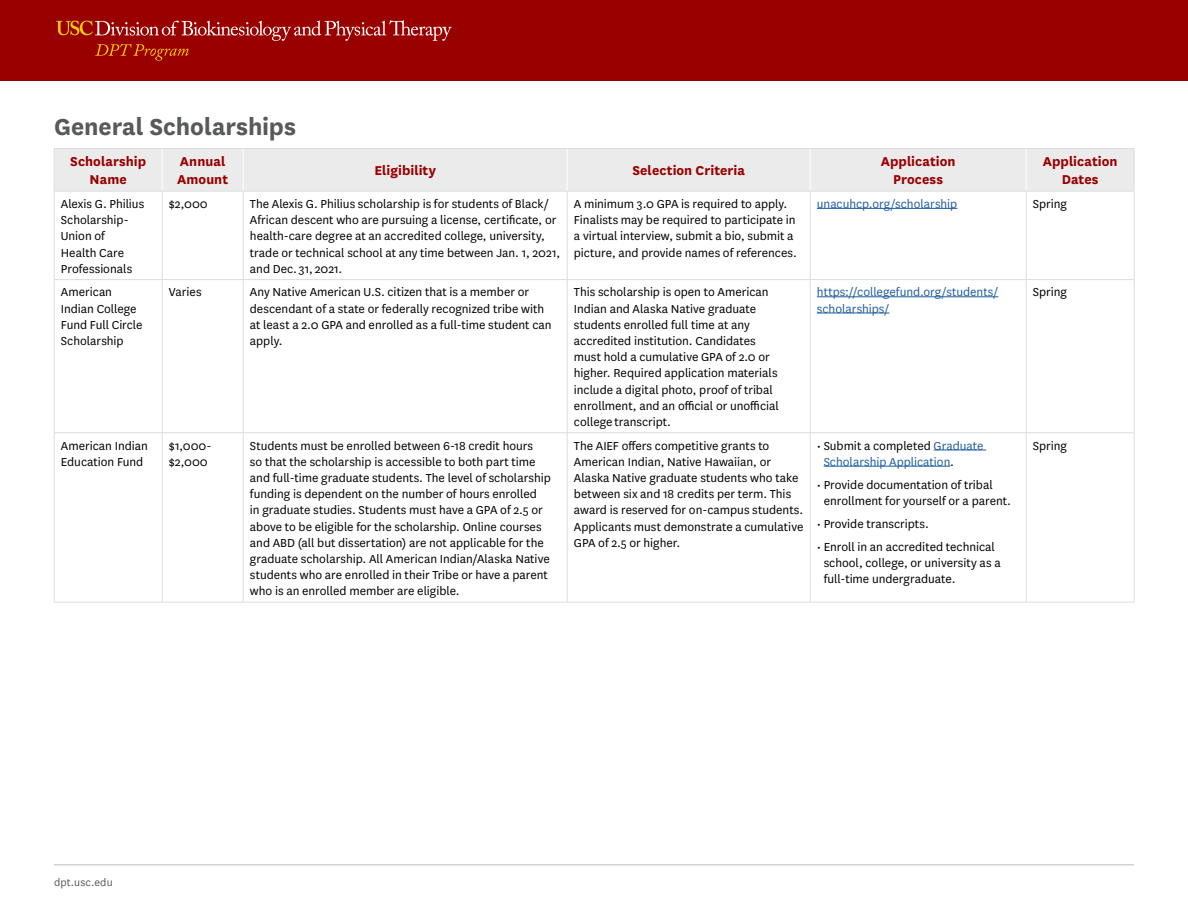
<style>
.page{position:relative;width:1188px;height:918px;background:#fff}
.page>*{position:absolute;margin:0;border:0;box-sizing:border-box;transform-origin:0 0}
.t1{font:700 27px "National";letter-spacing:-.005em;color:#58595b}
.t2{font:700 15px/18px "National";letter-spacing:.005em;color:#900;text-align:center}
.t3{font:13.5px/16.2px "National";color:#000}
.t4{font:13.5px/16.2px "National";color:#215e9e}
.t5{font:12px "National";letter-spacing:.015em;color:#58595b}
.s1{color:#000}
</style>
<div class="page">
<hr style="left:54px;top:864px;width:1080px;height:2px;background:#d1d3d4">
<div style="left:0;top:0;width:1188px;height:81px;background:#900"></div>
<svg style="left:56px;top:20px;width:396px;height:41px"></svg>
<div style="left:55px;top:149px;width:1079px;height:42px;background:#ebebec"></div>
<hr style="left:162px;top:149px;width:1px;height:42px;background:#fff">
<hr style="left:243px;top:149px;width:1px;height:42px;background:#fff">
<hr style="left:567px;top:149px;width:1px;height:42px;background:#fff">
<hr style="left:810px;top:149px;width:1px;height:42px;background:#fff">
<hr style="left:1026px;top:149px;width:1px;height:42px;background:#fff">
<hr style="left:54px;top:148px;width:108px;height:1px;background:#dcddde">
<hr style="left:54px;top:149px;width:1px;height:42px;background:#dcddde">
<hr style="left:162px;top:148px;width:81px;height:1px;background:#dcddde">
<hr style="left:243px;top:148px;width:324px;height:1px;background:#dcddde">
<hr style="left:567px;top:148px;width:243px;height:1px;background:#dcddde">
<hr style="left:810px;top:148px;width:216px;height:1px;background:#dcddde">
<hr style="left:1026px;top:148px;width:108px;height:1px;background:#dcddde">
<hr style="left:1134px;top:149px;width:1px;height:42px;background:#dcddde">
<hr style="left:54px;top:191px;width:108px;height:1px;background:#dcddde">
<hr style="left:162px;top:191px;width:81px;height:1px;background:#dcddde">
<hr style="left:243px;top:191px;width:324px;height:1px;background:#dcddde">
<hr style="left:567px;top:191px;width:243px;height:1px;background:#dcddde">
<hr style="left:810px;top:191px;width:216px;height:1px;background:#dcddde">
<hr style="left:1026px;top:191px;width:108px;height:1px;background:#dcddde">
<hr style="left:54px;top:191px;width:1px;height:88px;background:#dcddde">
<hr style="left:162px;top:191px;width:1px;height:88px;background:#dcddde">
<hr style="left:243px;top:191px;width:1px;height:88px;background:#dcddde">
<hr style="left:567px;top:191px;width:1px;height:88px;background:#dcddde">
<hr style="left:810px;top:191px;width:1px;height:88px;background:#dcddde">
<hr style="left:1026px;top:191px;width:1px;height:88px;background:#dcddde">
<hr style="left:1134px;top:191px;width:1px;height:88px;background:#dcddde">
<hr style="left:54px;top:279px;width:108px;height:1px;background:#dcddde">
<hr style="left:54px;top:280px;width:1px;height:153px;background:#dcddde">
<hr style="left:162px;top:279px;width:81px;height:1px;background:#dcddde">
<hr style="left:162px;top:280px;width:1px;height:153px;background:#dcddde">
<hr style="left:243px;top:279px;width:324px;height:1px;background:#dcddde">
<hr style="left:243px;top:280px;width:1px;height:153px;background:#dcddde">
<hr style="left:567px;top:279px;width:243px;height:1px;background:#dcddde">
<hr style="left:567px;top:280px;width:1px;height:153px;background:#dcddde">
<hr style="left:810px;top:279px;width:216px;height:1px;background:#dcddde">
<hr style="left:810px;top:280px;width:1px;height:153px;background:#dcddde">
<hr style="left:1026px;top:279px;width:108px;height:1px;background:#dcddde">
<hr style="left:1026px;top:280px;width:1px;height:153px;background:#dcddde">
<hr style="left:1134px;top:280px;width:1px;height:153px;background:#dcddde">
<hr style="left:54px;top:433px;width:108px;height:1px;background:#dcddde">
<hr style="left:54px;top:433px;width:1px;height:169px;background:#dcddde">
<hr style="left:162px;top:433px;width:81px;height:1px;background:#dcddde">
<hr style="left:162px;top:433px;width:1px;height:169px;background:#dcddde">
<hr style="left:243px;top:433px;width:324px;height:1px;background:#dcddde">
<hr style="left:243px;top:433px;width:1px;height:169px;background:#dcddde">
<hr style="left:567px;top:433px;width:243px;height:1px;background:#dcddde">
<hr style="left:567px;top:433px;width:1px;height:169px;background:#dcddde">
<hr style="left:810px;top:433px;width:216px;height:1px;background:#dcddde">
<hr style="left:810px;top:433px;width:1px;height:169px;background:#dcddde">
<hr style="left:1026px;top:433px;width:108px;height:1px;background:#dcddde">
<hr style="left:1026px;top:433px;width:1px;height:169px;background:#dcddde">
<hr style="left:1134px;top:433px;width:1px;height:169px;background:#dcddde">
<hr style="left:54px;top:602px;width:108px;height:1px;background:#dcddde">
<hr style="left:162px;top:602px;width:81px;height:1px;background:#dcddde">
<hr style="left:243px;top:602px;width:324px;height:1px;background:#dcddde">
<hr style="left:567px;top:602px;width:243px;height:1px;background:#dcddde">
<hr style="left:810px;top:602px;width:216px;height:1px;background:#dcddde">
<hr style="left:1026px;top:602px;width:108px;height:1px;background:#dcddde">
<hr style="left:817px;top:208px;width:140px;height:1px;background:#215e9e">
<hr style="left:817px;top:296px;width:181px;height:1px;background:#215e9e">
<hr style="left:817px;top:313px;width:72px;height:1px;background:#215e9e">
<hr style="left:934px;top:450px;width:52px;height:1px;background:#215e9e">
<hr style="left:824px;top:466px;width:126px;height:1px;background:#215e9e">
<h1 class="t1" style="left:54px;top:108px;width:243px">General Scholarships</h1>
<p class="t2" style="left:70px;top:152px;width:78px">Scholarship<br>Name</p>
<p class="t2" style="left:177px;top:152px;width:53px;text-align:left">Annual<br>Amount</p>
<p class="t2" style="left:374px;top:161px;width:63px">Eligibility</p>
<p class="t2" style="left:632px;top:161px;width:114px">Selection Criteria</p>
<p class="t2" style="left:881px;top:152px;width:76px">Application<br>Process</p>
<p class="t2" style="left:1043px;top:152px;width:76px">Application<br>Dates</p>
<p class="t3" style="left:61px;top:195px;width:85px">Alexis G. Philius<br>Scholarship-<br>Union of<br>Health Care<br>Professionals</p>
<p class="t3" style="left:169px;top:195px;width:40px">$2,000</p>
<p class="t3" style="left:250px;top:195px;width:312px">The Alexis G. Philius scholarship is for students of Black/ African descent who are pursuing a license, certificate, or health-care degree at an accredited college, university, trade or technical school at any time between Jan. 1, 2021, and Dec. 31, 2021.</p>
<p class="t3" style="left:574px;top:195px;width:225px">A minimum 3.0 GPA is required to apply.<br>Finalists may be required to participate in a virtual interview, submit a bio, submit a picture, and provide names of references.</p>
<p class="t4" style="left:817px;top:195px;width:142px">unacuhcp.org/scholarship</p>
<p class="t3" style="left:1033px;top:195px;width:36px">Spring</p>
<p class="t3" style="left:61px;top:284px;width:83px">American<br>Indian College<br>Fund Full Circle<br>Scholarship</p>
<p class="t3" style="left:169px;top:284px;width:34px">Varies</p>
<p class="t3" style="left:250px;top:284px;width:303px">Any Native American U.S. citizen that is a member or descendant of a state or federally recognized tribe with at least a 2.0 GPA and enrolled as a full-time student can apply.</p>
<p class="t3" style="left:574px;top:284px;width:206px">This scholarship is open to American Indian and Alaska Native graduate students enrolled full time at any accredited institution. Candidates must hold a cumulative GPA of 2.0 or higher. Required application materials include a digital photo, proof of tribal enrollment, and an official or unofficial college transcript.</p>
<p class="t4" style="left:817px;top:284px;width:183px">https://collegefund.org/students/ scholarships/</p>
<p class="t3" style="left:1033px;top:284px;width:36px">Spring</p>
<p class="t3" style="left:61px;top:437px;width:88px">American Indian<br>Education Fund</p>
<p class="t3" style="left:169px;top:437px;width:44px">$1,000- $2,000</p>
<p class="t3" style="left:250px;top:437px;width:302px">Students must be enrolled between 6-18 credit hours<br>so that the scholarship is accessible to both part time and full-time graduate students. The level of scholarship funding is dependent on the number of hours enrolled<br>in graduate studies. Students must have a GPA of 2.5 or above to be eligible for the scholarship. Online courses and ABD (all but dissertation) are not applicable for the graduate scholarship. All American Indian/Alaska Native students who are enrolled in their Tribe or have a parent who is an enrolled member are eligible.</p>
<p class="t3" style="left:574px;top:437px;width:231px">The AIEF offers competitive grants to American Indian, Native Hawaiian, or Alaska Native graduate students who take between six and 18 credits per term. This award is reserved for on-campus students.<br>Applicants must demonstrate a cumulative GPA of 2.5 or higher.</p>
<p class="t4" style="left:824px;top:437px;width:161px;text-indent:-7px"><span class="s1">• Submit a completed</span> Graduate<br>Scholarship Application<span class="s1">.</span></p>
<p class="t3" style="left:1033px;top:437px;width:36px">Spring</p>
<p class="t3" style="left:824px;top:476px;width:189px;text-indent:-7px">• Provide documentation of tribal enrollment for yourself or a parent.</p>
<p class="t3" style="left:817px;top:515px;width:113px">• Provide transcripts.</p>
<p class="t3" style="left:824px;top:538px;width:179px;text-indent:-7px">• Enroll in an accredited technical school, college, or university as a full-time undergraduate.</p>
<p class="t5" style="left:54px;top:875px;width:60px">dpt.usc.edu</p>
</div>
